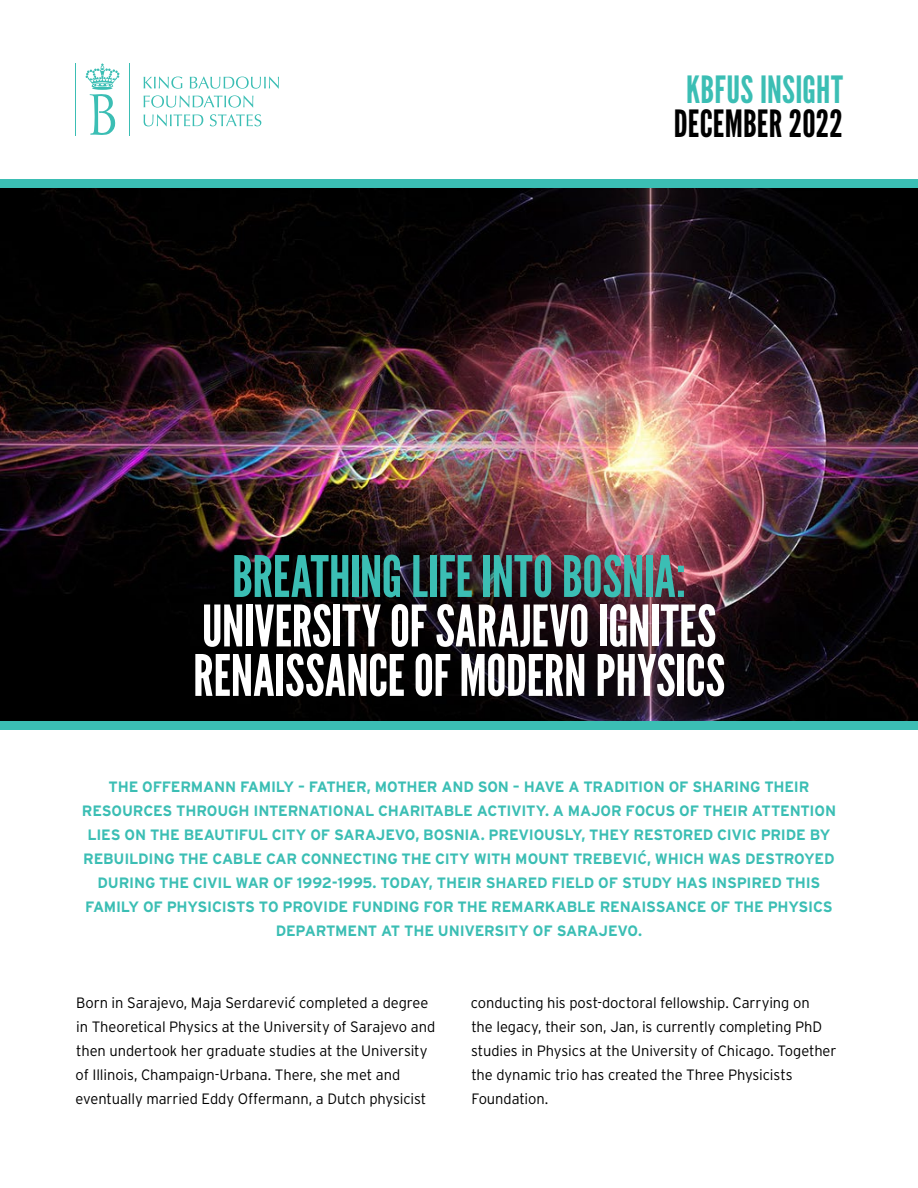
<style>
.page{position:relative;width:918px;height:1188px;background:#fff}
.page>*{position:absolute;margin:0;border:0;box-sizing:border-box;transform-origin:0 0}
.t1{font:57px/49.5px "League Gothic";letter-spacing:-.005em;color:#fff}
.t2{font:57px "League Gothic";letter-spacing:-.005em;color:#3bbeb4}
.t3{font:37.5px "League Gothic";letter-spacing:.01em;color:#3bbeb4}
.t4{font:37.5px "League Gothic";letter-spacing:.005em;color:#000}
.t5{font:300 15px/24px "Interstate";letter-spacing:-.005em;color:#000}
.t6{font:700 15px "Interstate";letter-spacing:.11em;color:#3bbeb4}
.t7{font:700 15px "Interstate";letter-spacing:.175em;color:#3bbeb4}
.t8{font:700 15px "Interstate";color:#3bbeb4}
.t9{font:700 15px "Interstate";letter-spacing:.145em;color:#3bbeb4}
.s1{font-family:"Overpass"}
.s2{font-family:"Overpass";font-size:15.75px}
</style>
<div class="page">
<img style="left:0;top:188px;width:918px;height:534px">
<svg style="left:86px;top:64px;width:33px;height:71px"></svg>
<svg style="left:144px;top:77px;width:38px;height:12px"></svg>
<svg style="left:190px;top:77px;width:89px;height:12px"></svg>
<svg style="left:144px;top:95px;width:109px;height:13px"></svg>
<svg style="left:144px;top:114px;width:59px;height:12px"></svg>
<svg style="left:210px;top:114px;width:51px;height:12px"></svg>
<hr style="left:129px;top:63px;width:1px;height:73px;background:#3bbeb4">
<hr style="left:75px;top:63px;width:1px;height:73px;background:#3bbeb4">
<div style="left:0;top:179px;width:918px;height:9px;background:#3bbeb4"></div>
<div style="left:0;top:722px;width:918px;height:8px;background:#3bbeb4"></div>
<h2 class="t3" style="left:686px;top:67px;width:158px">KBFUS INSIGHT</h2>
<h2 class="t4" style="left:674px;top:102px;width:171px">DECEMBER 2022</h2>
<h1 class="t2" style="left:232px;top:543px;width:98px">BREATHING</h1>
<h1 class="t2" style="left:411px;top:543px;width:276px">LIFE INTO BOSNIA:</h1>
<h1 class="t1" style="left:193px;top:602px;width:481px">UNIVERSITY OF SARAJEVO IGNITES<br>RENAISSANCE OF MODERN PHYSICS</h1>
<p class="t6" style="left:109px;top:778px;width:44px">THE OFF</p>
<p class="t9" style="left:171px;top:778px;width:636px">ERMANN FAMILY – FATHER, MOTHER AND SON – HAVE A TRADITION OF SHARING THEIR</p>
<p class="t7" style="left:82px;top:802px;width:756px">RESOURCES THROUGH INTERNATIONAL CHARITABLE ACTIVITY. A MAJOR FOCUS OF THEIR ATTENTION</p>
<p class="t6" style="left:88px;top:826px;width:268px">LIES ON THE BEAUTIFU L CITY OF SARA</p>
<p class="t6" style="left:376px;top:826px;width:456px">JEVO, BOSNIA. PREVIOUSLY, THEY RESTORED CIVIC PRIDE BY</p>
<p class="t6" style="left:83px;top:850px;width:753px">REBU ILDING THE CABLE CAR CONNECTING THE CITY WITH MOU NT TREBEVI<span class="s1">ć</span>, WHICH WAS DESTROYED</p>
<p class="t8" style="left:98px;top:874px;width:723px">DURING THE CIVIL WAR OF 1992-1995. TODAY, THEIR SHARED FIELD OF STU DY HAS INSPIRED THIS</p>
<p class="t6" style="left:85px;top:898px;width:450px">FAMILY OF PHYSICISTS TO PROVIDE FU NDING FOR THE REMARKAB</p>
<p class="t6" style="left:577px;top:898px;width:80px">LE RENAISSA</p>
<p class="t6" style="left:676px;top:898px;width:156px">NCE OF THE PHYSICS</p>
<p class="t6" style="left:276px;top:922px;width:302px">DEPARTMENT AT THE UNIVERSITY OF SARA</p>
<p class="t6" style="left:598px;top:922px;width:45px">JEVO.</p>
<p class="t5" style="left:76px;top:991px;width:361px">Born in Sarajevo, Maja Serdarevi<span class="s2">ć</span> completed a degree in Theoretical Physics at the University of Sarajevo and then undertook her graduate studies at the University of Illinois, Champaign-Urbana. There, she met and eventually married Eddy Offermann, a Dutch physicist</p>
<p class="t5" style="left:471px;top:991px;width:367px">conducting his post-doctoral fellowship. Carrying on<br>the legacy, their son, Jan, is currently completing PhD studies in Physics at the University of Chicago. Together the dynamic trio has created the Three Physicists Foundation.</p>
</div>
